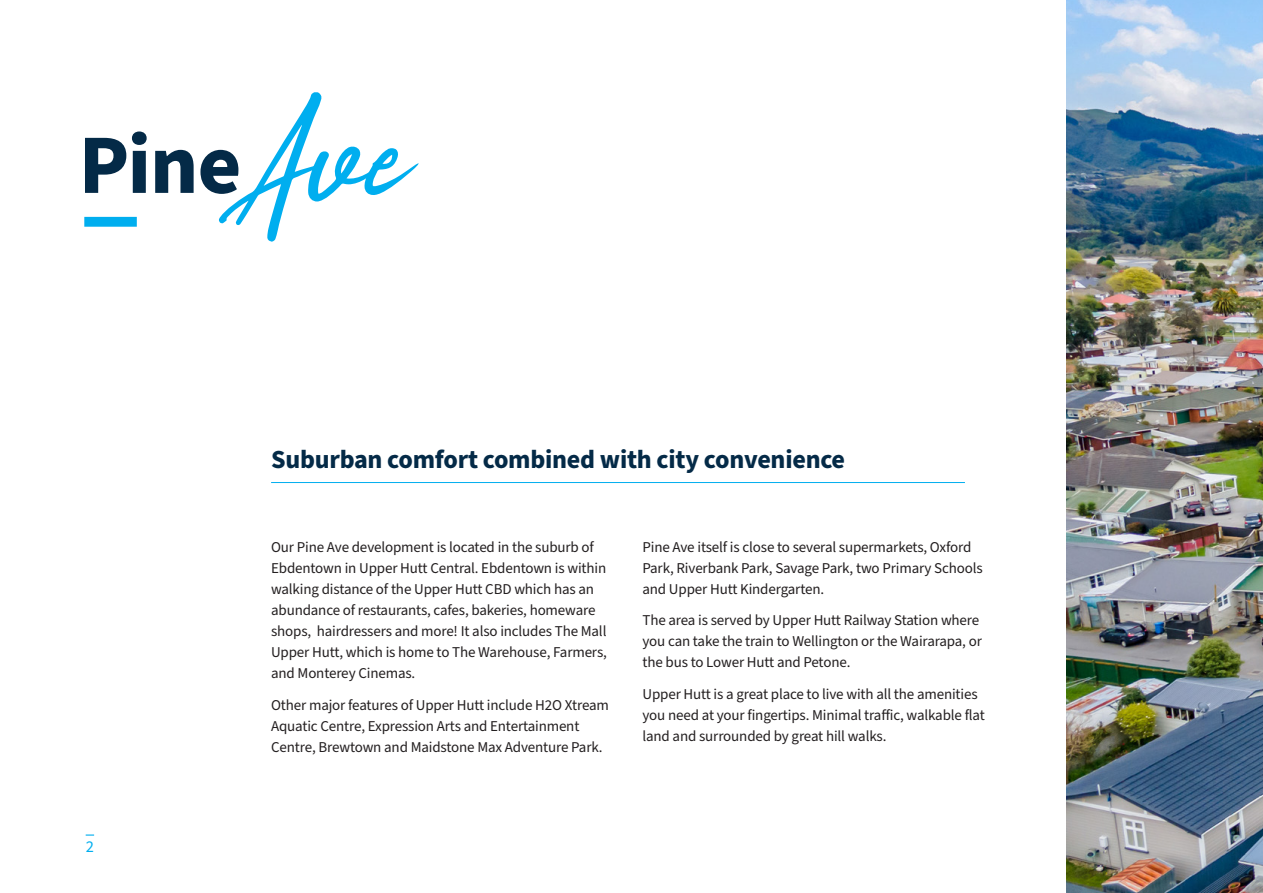
<style>
.page{position:relative;width:1263px;height:893px;background:#fff}
.page>*{position:absolute;margin:0;border:0;box-sizing:border-box;transform-origin:0 0}
.Headings{font:148.05px "Harcourts Script";color:#00aeef}
.Headings-2{font:700 84.6px "Source Sans Pro";color:#042a47}
.Sub_2{font:700 26.1px "Source Sans Pro";color:#042a47}
.t1{font:16.5px "Source Sans Pro";color:#00aeef}
.bodycopy{font:15px/21px "Source Sans Pro";letter-spacing:-.01em;color:#231f20}
</style>
<div class="page">
<img style="left:1067px;top:0;width:196px;height:893px">
<hr style="left:271px;top:482px;width:694px;height:1px;background:#00aeef">
<div style="left:84px;top:217px;width:53px;height:10px;background:#00aeef"></div>
<svg style="left:86px;top:834px;width:8px;height:2px"></svg>
<p class="Headings" style="left:219px;top:69px;width:197px">Ave</p>
<p class="Headings-2" style="left:79px;top:107px;width:164px">Pine</p>
<p class="Sub_2" style="left:271px;top:441px;width:576px">Suburban comfort combined with city convenience</p>
<p class="t1" style="left:86px;top:835px;width:10px">2</p>
<p class="bodycopy" style="left:271px;top:537px;width:337px">Our Pine Ave development is located in the suburb of Ebdentown in Upper Hutt Central. Ebdentown is within walking distance of the Upper Hutt CBD which has an abundance of restaurants, cafes, bakeries, homeware shops, hairdressers and more! It also includes The Mall Upper Hutt, which is home to The Warehouse, Farmers, and Monterey Cinemas.</p>
<p class="bodycopy" style="left:271px;top:694px;width:339px">Other major features of Upper Hutt include H2O Xtream<br>Aquatic Centre, Expression Arts and Entertainment<br>Centre, Brewtown and Maidstone Max Adventure Park.</p>
<p class="bodycopy" style="left:642px;top:537px;width:342px">Pine Ave itself is close to several supermarkets, Oxford<br>Park, Riverbank Park, Savage Park, two Primary Schools and Upper Hutt Kindergarten.</p>
<p class="bodycopy" style="left:642px;top:610px;width:341px">The area is served by Upper Hutt Railway Station where you can take the train to Wellington or the Wairarapa, or the bus to Lower Hutt and Petone.</p>
<p class="bodycopy" style="left:642px;top:684px;width:344px">Upper Hutt is a great place to live with all the amenities you need at your fingertips. Minimal traffic, walkable flat land and surrounded by great hill walks.</p>
</div>
